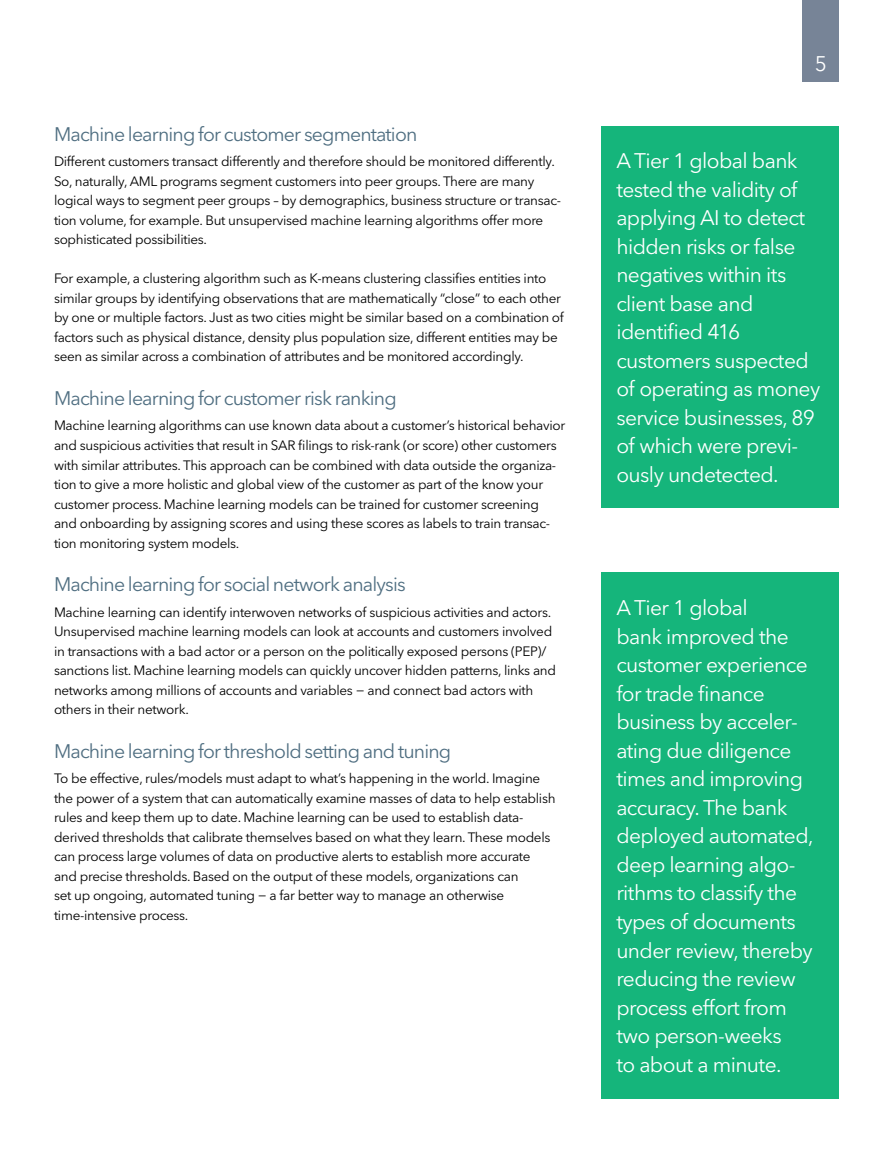
<style>
.page{position:relative;width:893px;height:1170px;background:#fff}
.page>*{position:absolute;margin:0;border:0;box-sizing:border-box;transform-origin:0 0}
.t1{font:21px/28.5px "Avenir Next W1 G";letter-spacing:-.03em;color:#fff}
.t2{font:19.5px "Avenir Next W1 G";letter-spacing:-.04em;color:#4f6e81}
.t3{font:13.5px/19.5px "Avenir Next W1 G";letter-spacing:-.02em;color:#000}
</style>
<div class="page">
<div style="left:803px;top:0;width:36px;height:82px;background:#778497"></div>
<div style="left:601px;top:126px;width:238px;height:382px;background:#15b57b"></div>
<div style="left:601px;top:572px;width:238px;height:526px;background:#15b57b"></div>
<h2 class="t2" style="left:54px;top:122px;width:365px">Machine learning for customer segmentation</h2>
<p class="t3" style="left:54px;top:152px;width:509px">Different customers transact differently and therefore should be monitored differently.<br>So, naturally, AML programs segment customers into peer groups. There are many logical ways to segment peer groups – by demographics, business structure or transac&shy;tion volume, for example. But unsupervised machine learning algorithms offer more sophisticated possibilities.</p>
<p class="t3" style="left:54px;top:269px;width:511px">For example, a clustering algorithm such as K-means clustering classifies entities into similar groups by identifying observations that are mathematically “close” to each other by one or multiple factors. Just as two cities might be similar based on a combination of factors such as physical distance, density plus population size, different entities may be seen as similar across a combination of attributes and be monitored accordingly.</p>
<h2 class="t2" style="left:54px;top:386px;width:344px">Machine learning for customer risk ranking</h2>
<p class="t3" style="left:54px;top:416px;width:513px">Machine learning algorithms can use known data about a customer’s historical behavior and suspicious activities that result in SAR filings to risk-rank (or score) other customers with similar attributes. This approach can be combined with data outside the organiza&shy;tion to give a more holistic and global view of the customer as part of the know your customer process. Machine learning models can be trained for customer screening and onboarding by assigning scores and using these scores as labels to train transac&shy;tion monitoring system models.</p>
<h2 class="t2" style="left:54px;top:572px;width:353px">Machine learning for social network analysis</h2>
<p class="t3" style="left:54px;top:602px;width:504px">Machine learning can identify interwoven networks of suspicious activities and actors.<br>Unsupervised machine learning models can look at accounts and customers involved in transactions with a bad actor or a person on the politically exposed persons (PEP)/ sanctions list. Machine learning models can quickly uncover hidden patterns, links and networks among millions of accounts and variables − and connect bad actors with others in their network.</p>
<h2 class="t2" style="left:54px;top:739px;width:399px">Machine learning for threshold setting and tuning</h2>
<p class="t3" style="left:54px;top:768px;width:503px">To be effective, rules/models must adapt to what’s happening in the world. Imagine the power of a system that can automatically examine masses of data to help establish rules and keep them up to date. Machine learning can be used to establish data&shy;derived thresholds that calibrate themselves based on what they learn. These models can process large volumes of data on productive alerts to establish more accurate and precise thresholds. Based on the output of these models, organizations can<br>set up ongoing, automated tuning − a far better way to manage an otherwise time-intensive process.</p>
<h1 class="t1" style="left:815px;top:49px;width:14px">5</h1>
<p class="t1" style="left:616px;top:147px;width:205px">A Tier 1 global bank tested the validity of applying AI to detect hidden risks or false negatives within its client base and identified 416 customers suspected of operating as money service businesses, 89 of which were previ&shy;ously undetected.</p>
<p class="t1" style="left:616px;top:593px;width:199px">A Tier 1 global<br>bank improved the customer experience for trade finance business by acceler&shy;ating due diligence times and improving accuracy. The bank deployed automated, deep learning algo&shy;rithms to classify the types of documents under review, thereby reducing the review process effort from two person-weeks<br>to about a minute.</p>
</div>
